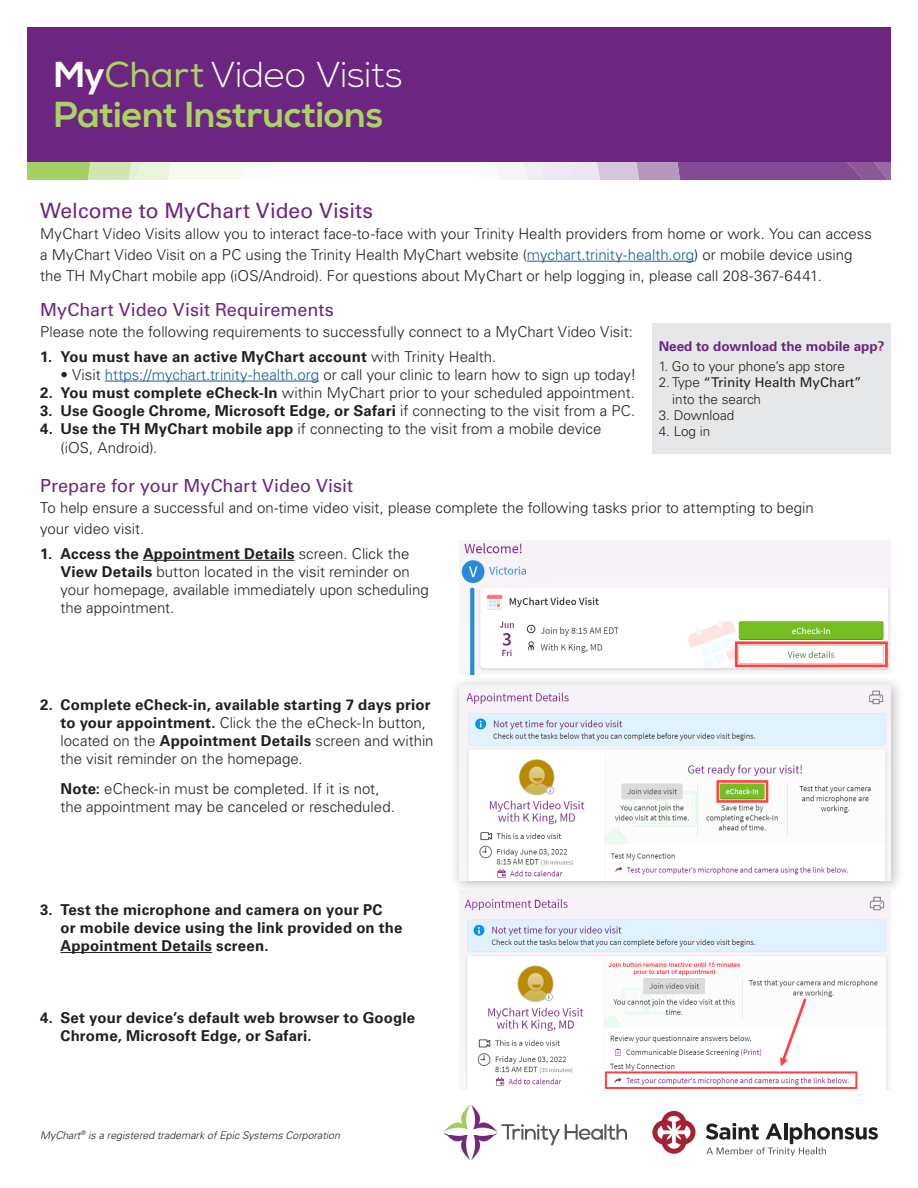
<style>
.page{position:relative;width:918px;height:1188px;background:#fff}
.page>*{position:absolute;margin:0;border:0;box-sizing:border-box;transform-origin:0 0}
.t1{font:700 36px/40.5px "Nexa";letter-spacing:-.005em;color:#abd361}
.t2{font:21px "Univers LT Std";color:#6c2681}
.t3{font:18px "Univers LT Std";color:#6c2681}
.t4{font:300 15px/18px "Univers LT Std";color:#231f20}
.t5{font:700 15px/18px "Univers LT Std";letter-spacing:.01em;color:#231f20}
.t6{font:300 13.5px "Univers LT Std";color:#231f20}
.t7{font:13.5px/16.2px "Univers LT Std";color:#231f20}
.t8{font:700 13.5px "Univers LT Std";color:#6c2681}
.t9{font:italic 300 10.5px "Univers LT Std";color:#231f20}
.s1{color:#fff}
.s2{font-weight:400}
.s3{font-weight:300;color:#fff}
.s4{color:#175d9e}
.s5{font-weight:300}
.s6{font-weight:700}
</style>
<div class="page">
<svg style="left:27px;top:162px;width:864px;height:18px"></svg>
<hr style="left:527px;top:261px;width:167px;height:1px;background:#175d9e">
<hr style="left:105px;top:381px;width:214px;height:1px;background:#175d9e">
<hr style="left:143px;top:560px;width:152px;height:1px;background:#231f20">
<hr style="left:60px;top:952px;width:152px;height:1px;background:#231f20">
<div style="left:27px;top:27px;width:864px;height:135px;background:#6c2681"></div>
<div style="left:450px;top:675px;width:454px;height:219px;background:#231f20;opacity:.3"></div>
<img style="left:459px;top:684px;width:432px;height:197px">
<img style="left:459px;top:540px;width:432px;height:135px">
<img style="left:459px;top:890px;width:432px;height:199px">
<div style="left:652px;top:323px;width:239px;height:131px;background:#e6e7e9"></div>
<img style="left:444px;top:1106px;width:183px;height:53px">
<svg style="left:652px;top:1111px;width:44px;height:43px"></svg>
<svg style="left:706px;top:1123px;width:172px;height:33px"></svg>
<p class="t1" style="left:54px;top:56px;width:351px"><span class="s1">My</span><span class="s2">Chart</span> <span class="s3">Video Visits<br></span>Patient Instructions</p>
<p class="t2" style="left:40px;top:198px;width:334px">Welcome to MyChart Video Visits</p>
<p class="t4" style="left:40px;top:223px;width:833px;line-height:21px">MyChart Video Visits allow you to interact face-to-face with your Trinity Health providers from home or work. You can access a MyChart Video Visit on a PC using the Trinity Health MyChart website (<span class="s4">mychart.trinity-health.org</span>) or mobile device using the TH MyChart mobile app (iOS/Android). For questions about MyChart or help logging in, please call 208-367-6441.</p>
<p class="t3" style="left:40px;top:299px;width:295px">MyChart Video Visit Requirements</p>
<p class="t4" style="left:40px;top:323px;width:594px">Please note the following requirements to successfully connect to a MyChart Video Visit:</p>
<p class="t5" style="left:40px;top:347px;width:458px">1. You must have an active MyChart account <span class="s5">with Trinity Health.</span></p>
<p class="t4" style="left:60px;top:365px;width:578px">• Visit <span class="s4">https://mychart.trinity-health.org</span> or call your clinic to learn how to sign up today!</p>
<p class="t4" style="left:40px;top:383px;width:596px"><span class="s6">2. You must complete eCheck-In</span> within MyChart prior to your scheduled appointment.</p>
<p class="t5" style="left:40px;top:401px;width:596px">3. Use Google Chrome, Microsoft Edge, or Safari <span class="s5">if connecting to the visit from a PC.</span></p>
<p class="t4" style="left:60px;top:418px;width:542px;line-height:19.8px;text-indent:-20px"><span class="s6">4. Use the TH MyChart mobile app</span> if connecting to the visit from a mobile device (iOS, Android).</p>
<p class="t3" style="left:40px;top:475px;width:315px">Prepare for your MyChart Video Visit</p>
<p class="t4" style="left:40px;top:497px;width:775px;line-height:21px">To help ensure a successful and on-time video visit, please complete the following tasks prior to attempting to begin your video visit.</p>
<p class="t4" style="left:60px;top:545px;width:370px;text-indent:-20px"><span class="s6">1. Access the Appointment Details</span> screen. Click the <span class="s6">View Details</span> button located in the visit reminder on your homepage, available immediately upon scheduling the appointment.</p>
<p class="t8" style="left:659px;top:339px;width:227px">Need to download the mobile app?</p>
<p class="t6" style="left:659px;top:358px;width:188px">1. Go to your phone’s app store</p>
<p class="t7" style="left:672px;top:375px;width:191px;text-indent:-14px"><span class="s5">2. Type</span> “Trinity Health MyChart” <span class="s5">into the search</span></p>
<p class="t6" style="left:659px;top:407px;width:77px">3. Download</p>
<p class="t6" style="left:659px;top:423px;width:53px">4. Log in</p>
<p class="t4" style="left:60px;top:695px;width:375px;text-indent:-20px"><span class="s6">2. Complete eCheck-in, available starting 7 days prior to your appointment.</span> Click the the eCheck-In button, located on the <span class="s6">Appointment Details</span> screen and within the visit reminder on the homepage.</p>
<p class="t4" style="left:60px;top:779px;width:336px"><span class="s6">Note:</span> eCheck-in must be completed. If it is not, the appointment may be canceled or rescheduled.</p>
<p class="t5" style="left:60px;top:901px;width:344px;text-indent:-20px">3. Test the microphone and camera on your PC<br>or mobile device using the link provided on the<br>Appointment Details screen.</p>
<p class="t5" style="left:60px;top:1009px;width:356px;text-indent:-20px">4. Set your device’s default web browser to Google<br>Chrome, Microsoft Edge, or Safari.</p>
<p class="t9" style="left:40px;top:1129px;width:301px">MyChart<sup>®</sup> is a registered trademark of Epic Systems Corporation</p>
</div>
